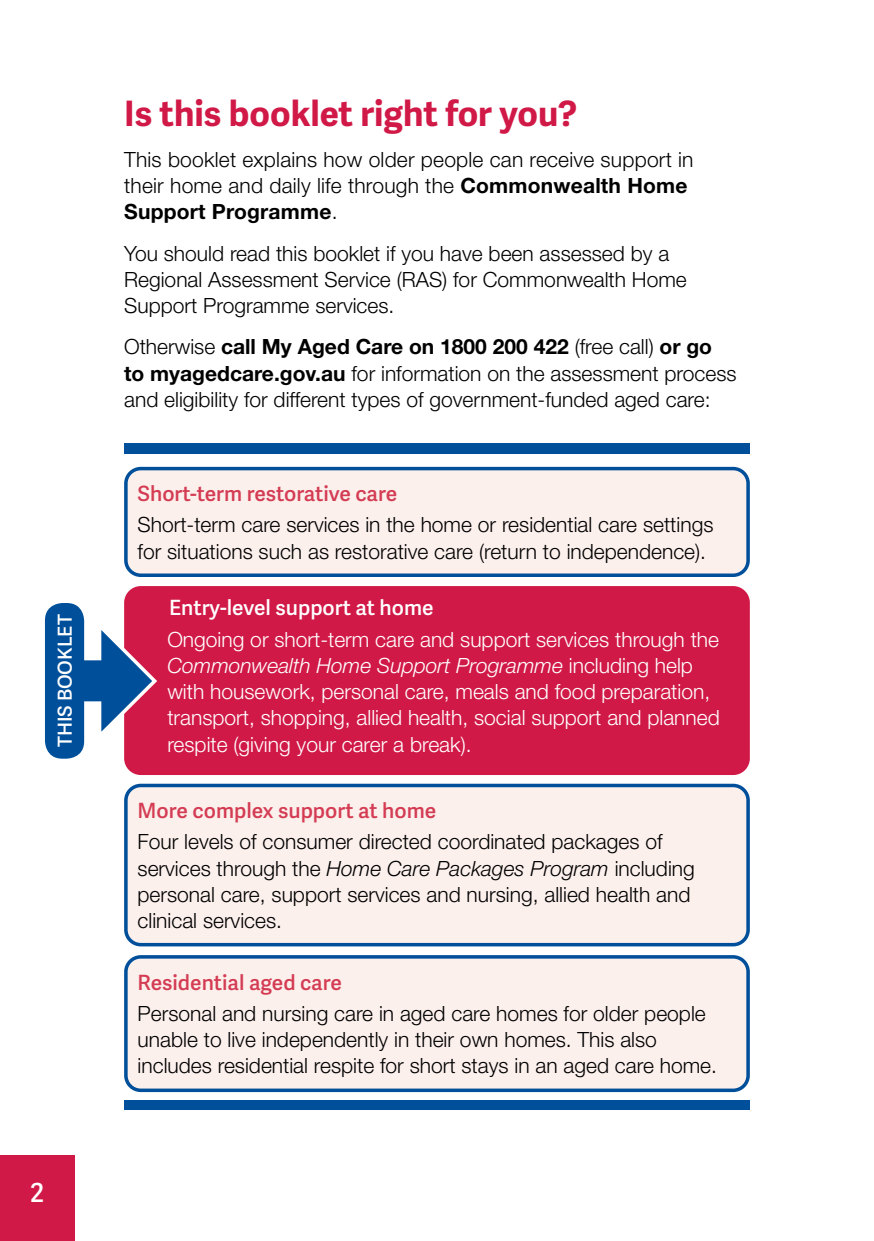
<style>
.page{position:relative;width:874px;height:1241px;background:#fff}
.page>*{position:absolute;margin:0;border:0;box-sizing:border-box;transform-origin:0 0}
.t1{font:700 35px "Adelle Sans";color:#d11947}
.t2{font:600 26.25px "Adelle Sans";color:#fff}
.Body{font:300 21px/26.2px "Helvetica Neue LT Std";color:#000}
.Body-2{font:300 21px/26.2px "Helvetica Neue LT Std";color:#fff}
.t3{font:600 21px "Adelle Sans";color:#d43c53}
.t4{font:600 21px "Adelle Sans";color:#fff}
.t5{font:600 19.25px "Adelle Sans";color:#fff}
.s1{font-weight:700}
.s2{font-style:italic}
</style>
<div class="page">
<div style="left:0;top:1154px;width:74px;height:86px;background:#d11947"></div>
<div style="left:126px;top:468px;width:621px;height:107px;background:#fcf0ed;border-radius:15px"></div>
<div style="left:124px;top:467px;width:625px;height:110px;border:4px solid #004f9a;border-radius:15px"></div>
<div style="left:126px;top:956px;width:621px;height:134px;background:#fcf0ed;border-radius:15px"></div>
<div style="left:124px;top:954px;width:625px;height:137px;border:4px solid #004f9a;border-radius:15px"></div>
<div style="left:126px;top:785px;width:621px;height:159px;background:#fcf0ed;border-radius:15px"></div>
<div style="left:124px;top:783px;width:625px;height:163px;border:4px solid #004f9a;border-radius:15px"></div>
<div style="left:126px;top:587px;width:621px;height:186px;background:#d11947;border-radius:15px"></div>
<div style="left:124px;top:586px;width:625px;height:189px;border:4px solid #d11947;border-radius:15px"></div>
<div style="left:124px;top:1099px;width:625px;height:10px;background:#004f9a"></div>
<div style="left:124px;top:443px;width:625px;height:11px;background:#004f9a"></div>
<svg style="left:45px;top:597px;width:112px;height:166px"></svg>
<h3 class="t5" style="left:54px;top:747px;width:134px;rotate:-90deg">THIS BOOKLET</h3>
<p class="t2" style="left:30px;top:1177px;width:15px">2</p>
<h1 class="t1" style="left:124px;top:92px;width:454px">Is this booklet right for you?</h1>
<p class="Body" style="left:124px;top:146px;width:570px">This booklet explains how older people can receive support in their home and daily life through the <span class="s1">Commonwealth Home<br>Support Programme</span>.</p>
<p class="Body" style="left:124px;top:239px;width:564px">You should read this booklet if you have been assessed by a<br>Regional Assessment Service (RAS) for Commonwealth Home<br>Support Programme services.</p>
<p class="Body" style="left:124px;top:333px;width:613px">Otherwise <span class="s1">call My Aged Care on 1800 200 422</span> (free call) <span class="s1">or go to myagedcare.gov.au</span> for information on the assessment process and eligibility for different types of government-funded aged care:</p>
<h2 class="t3" style="left:137px;top:481px;width:261px">Short-term restorative care</h2>
<p class="Body" style="left:137px;top:511px;width:577px">Short-term care services in the home or residential care settings for situations such as restorative care (return to independence).</p>
<h3 class="t4" style="left:169px;top:595px;width:266px">Entry-level support at home</h3>
<p class="Body-2" style="left:167px;top:625px;width:553px">Ongoing or short-term care and support services through the <span class="s2">Commonwealth Home Support Programme</span> including help with housework, personal care, meals and food preparation, transport, shopping, allied health, social support and planned</p>
<p class="Body-2" style="left:167px;top:730px;width:305px">respite (giving your carer a break).</p>
<h3 class="t3" style="left:137px;top:798px;width:300px">More complex support at home</h3>
<p class="Body" style="left:137px;top:828px;width:558px">Four levels of consumer directed coordinated packages of services through the <span class="s2">Home Care Packages Program</span> including personal care, support services and nursing, allied health and clinical services.</p>
<h3 class="t3" style="left:137px;top:969px;width:206px">Residential aged care</h3>
<p class="Body" style="left:137px;top:999px;width:580px">Personal and nursing care in aged care homes for older people unable to live independently in their own homes. This also includes residential respite for short stays in an aged care home.</p>
</div>
